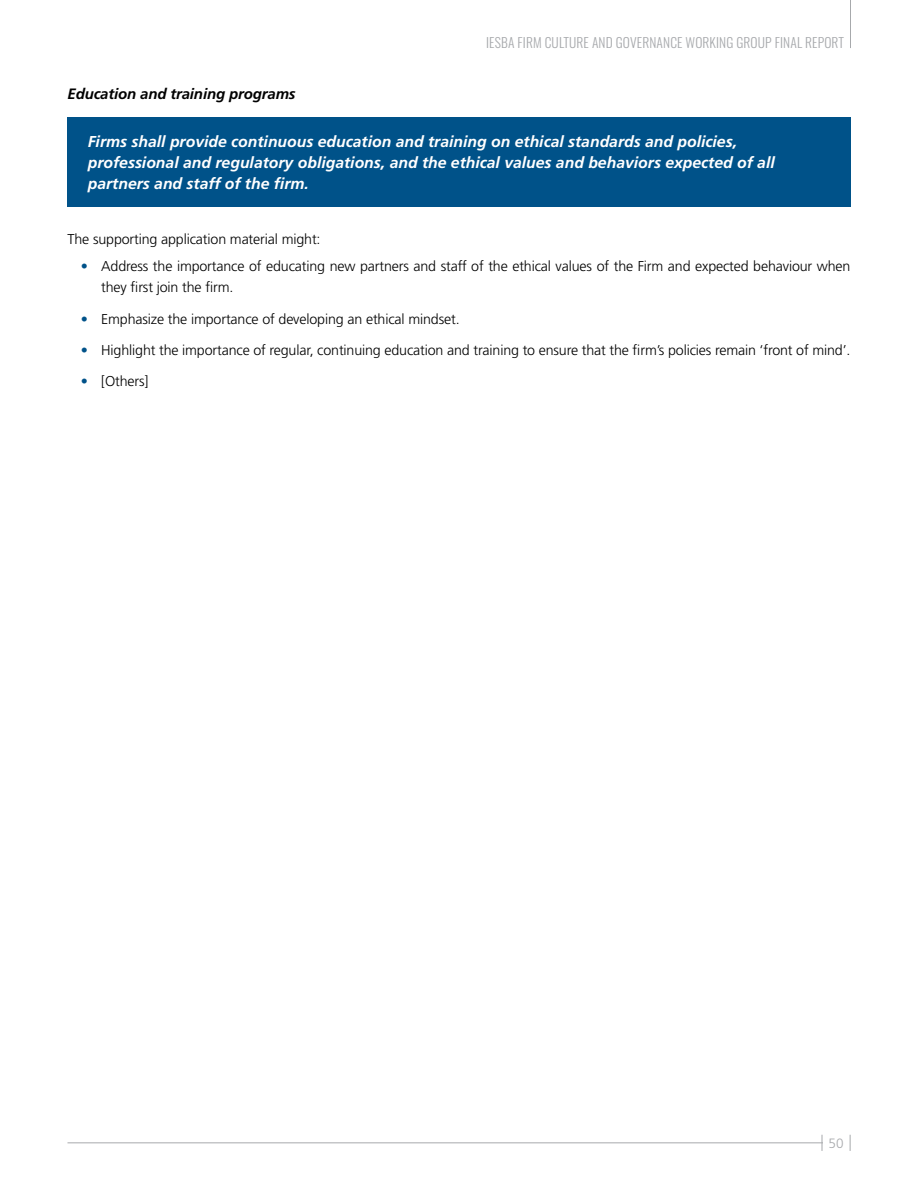
<style>
.page{position:relative;width:918px;height:1188px;background:#fff}
.page>*{position:absolute;margin:0;border:0;box-sizing:border-box;transform-origin:0 0}
.t1{font:italic 700 15.75px/21px "Frutiger LT Std";color:#fff}
.t2{font:italic 700 15px "Frutiger LT Std";letter-spacing:-.01em;color:#000}
.t3{font:300 14.25px/21px "Frutiger LT Std";letter-spacing:-.01em;color:#000}
.t4{font:300 13.5px "Oswald";letter-spacing:.01em;color:#a7a9ac}
.t5{font:300 13.5px "Frutiger LT Std";color:#a7a9ac}
.s1{font-weight:400;color:#005289}
</style>
<div class="page">
<hr style="left:850px;top:0;width:1px;height:48px;background:#a7a9ac">
<hr style="left:68px;top:1142px;width:778px;height:1px;background:#a7a9ac">
<div style="left:823px;top:1135px;width:27px;height:16px;background:#fff"></div>
<svg style="left:850px;top:1135px;width:1px;height:16px"></svg>
<svg style="left:822px;top:1135px;width:1px;height:16px"></svg>
<div style="left:68px;top:117px;width:783px;height:90px;background:#005289"></div>
<p class="t4" style="left:486px;top:30px;width:359px">IESBA FIRM CULTURE AND GOVERNANCE WORKING GROUP FINAL REPORT</p>
<p class="t2" style="left:68px;top:85px;width:230px">Education and training programs</p>
<p class="t1" style="left:88px;top:131px;width:689px">Firms shall provide continuous education and training on ethical standards and policies, professional and regulatory obligations, and the ethical values and behaviors expected of all partners and staff of the firm.</p>
<p class="t3" style="left:68px;top:229px;width:255px">The supporting application material might:</p>
<p class="t3" style="left:101px;top:256px;width:751px;text-indent:-20px"><span class="s1">•</span> Address the importance of educating new partners and staff of the ethical values of the Firm and expected behaviour when they first join the firm.</p>
<p class="t3" style="left:81px;top:309px;width:380px"><span class="s1">•</span> Emphasize the importance of developing an ethical mindset.</p>
<p class="t3" style="left:81px;top:340px;width:771px"><span class="s1">•</span> Highlight the importance of regular, continuing education and training to ensure that the firm’s policies remain ‘front of mind’.</p>
<p class="t3" style="left:81px;top:371px;width:69px"><span class="s1">•</span> [Others]</p>
<p class="t5" style="left:829px;top:1136px;width:17px">50</p>
</div>
